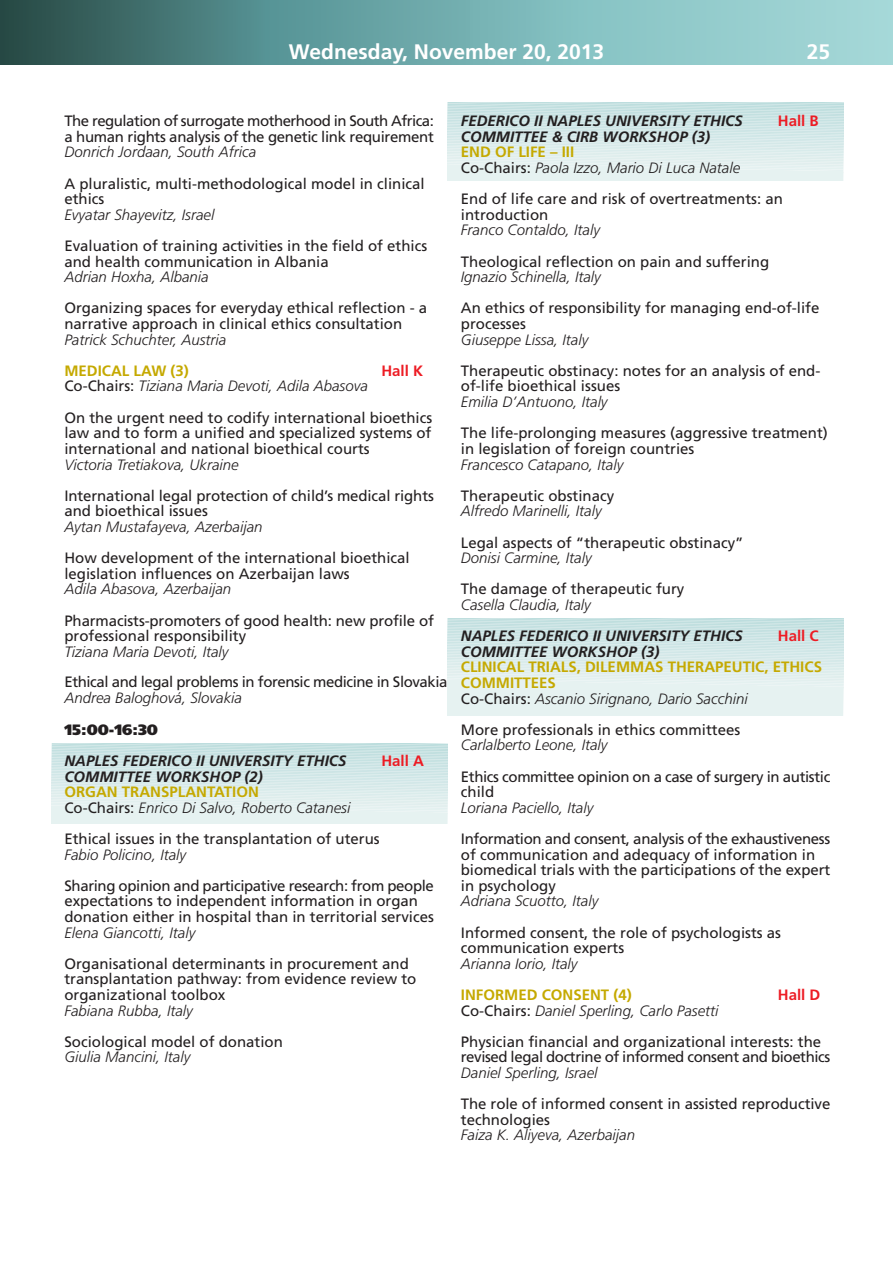
<style>
.page{position:relative;width:893px;height:1263px;background:#fff}
.page>*{position:absolute;margin:0;border:0;box-sizing:border-box;transform-origin:0 0}
.t1{font:700 21px "Frutiger";color:#fff}
.t2{font:15px/15.6px "Frutiger";color:#231f20}
.t3{font:italic 300 15px/15.6px "Frutiger";color:#231f20}
.t4{font:italic 700 15px "Frutiger";color:#231f20}
.t5{font:700 15px/15.6px "Frutiger";color:#c5a901}
.t6{font:15px/15.6px "Frutiger";letter-spacing:-.025em;color:#231f20}
.t7{font:15px/15.6px "Frutiger";letter-spacing:-.035em;color:#231f20}
.t8{font:15px "Frutiger";letter-spacing:-.03em;color:#231f20}
.t9{font:700 15px "Frutiger";color:#ed1c24}
.t10{font:900 15px "Frutiger";color:#231f20}
.s1{font-weight:300;font-style:italic}
.s2{font-weight:700;font-style:normal;color:#c5a901}
.s3{font-weight:400;font-style:normal}
.s4{font-weight:400;color:#231f20}
.s5{font-weight:300;font-style:italic;color:#231f20}
</style>
<div class="page">
<svg style="left:447px;top:103px;width:396px;height:78px;background:#d9eaea"></svg>
<svg style="left:447px;top:618px;width:396px;height:98px;background:#dbeceb"></svg>
<svg style="left:52px;top:744px;width:395px;height:80px;background:#d9ebea"></svg>
<div style="left:581px;top:0;width:311px;height:64px;background:linear-gradient(to right,#87c3c4,#a6d8d8)"></div>
<div style="left:469px;top:0;width:113px;height:64px;background:#7db9bb"></div>
<div style="left:266px;top:0;width:203px;height:64px;background:linear-gradient(to right,#569395,#75b0b1)"></div>
<div style="left:0;top:0;width:267px;height:64px;background:linear-gradient(to right,#264641,#579293)"></div>
<h1 class="t1" style="left:289px;top:43px;width:317px">Wednesday, November 20, 2013</h1>
<h1 class="t1" style="left:806px;top:43px;width:25px">25</h1>
<h1 class="t1" style="left:818px;top:43px;width:13px">9</h1>
<p class="t7" style="left:64px;top:114px;width:371px">The regulation of surrogate motherhood in South Africa: a human rights analysis of the genetic link requirement</p>
<p class="t3" style="left:64px;top:146px;width:193px">Donrich Jordaan, South Africa</p>
<p class="t2" style="left:64px;top:177px;width:362px">A pluralistic, multi-methodological model in clinical ethics</p>
<p class="t3" style="left:64px;top:208px;width:151px">Evyatar Shayevitz, Israel</p>
<p class="t2" style="left:64px;top:239px;width:364px">Evaluation of training activities in the field of ethics and health communication in Albania</p>
<p class="t3" style="left:64px;top:270px;width:146px">Adrian Hoxha, Albania</p>
<p class="t2" style="left:64px;top:302px;width:364px">Organizing spaces for everyday ethical reflection - a narrative approach in clinical ethics consultation</p>
<p class="t3" style="left:64px;top:333px;width:163px">Patrick Schuchter, Austria</p>
<p class="t5" style="left:64px;top:364px;width:126px">MEDICAL LAW (3)</p>
<p class="t9" style="left:381px;top:365px;width:43px">Hall K</p>
<p class="t2" style="left:64px;top:372px;width:369px;line-height:31.2px">Co-Chairs: <span class="s1">Tiziana Maria Devoti, Adila Abasova<br></span>On the urgent need to codify international bioethics</p>
<p class="t2" style="left:64px;top:426px;width:368px">law and to form a unified and specialized systems of international and national bioethical courts</p>
<p class="t3" style="left:64px;top:458px;width:176px">Victoria Tretiakova, Ukraine</p>
<p class="t2" style="left:64px;top:489px;width:371px">International legal protection of child’s medical rights and bioethical issues</p>
<p class="t3" style="left:64px;top:520px;width:200px">Aytan Mustafayeva, Azerbaijan</p>
<p class="t2" style="left:64px;top:551px;width:347px">How development of the international bioethical legislation influences on Azerbaijan laws</p>
<p class="t3" style="left:64px;top:582px;width:168px">Adila Abasova, Azerbaijan</p>
<p class="t2" style="left:64px;top:614px;width:371px">Pharmacists-promoters of good health: new profile of professional responsibility</p>
<p class="t3" style="left:64px;top:645px;width:166px">Tiziana Maria Devoti, Italy</p>
<p class="t8" style="left:64px;top:676px;width:384px">Ethical and legal problems in forensic medicine in Slovakia</p>
<p class="t3" style="left:64px;top:691px;width:179px">Andrea Baloghová, Slovakia</p>
<p class="t10" style="left:64px;top:723px;width:95px">15:00-16:30</p>
<p class="t4" style="left:64px;top:755px;width:283px">NAPLES FEDERICO II UNIVERSITY ETHICS</p>
<p class="t9" style="left:381px;top:755px;width:44px">Hall A</p>
<p class="t4" style="left:64px;top:770px;width:200px">COMMITTEE WORKSHOP (2)</p>
<p class="t3" style="left:64px;top:785px;width:287px"><span class="s2">ORGAN TRANSPLANTATION<br></span><span class="s3">Co-Chairs:</span> Enrico Di Salvo, Roberto Catanesi</p>
<p class="t2" style="left:64px;top:832px;width:317px">Ethical issues in the transplantation of uterus</p>
<p class="t3" style="left:64px;top:848px;width:123px">Fabio Policino, Italy</p>
<p class="t2" style="left:64px;top:879px;width:371px">Sharing opinion and participative research: from people expectations to independent information in organ donation either in hospital than in territorial services</p>
<p class="t3" style="left:64px;top:926px;width:132px">Elena Giancotti, Italy</p>
<p class="t2" style="left:64px;top:957px;width:353px">Organisational determinants in procurement and transplantation pathway: from evidence review to organizational toolbox</p>
<p class="t3" style="left:64px;top:1004px;width:130px">Fabiana Rubba, Italy</p>
<p class="t2" style="left:64px;top:1035px;width:220px">Sociological model of donation</p>
<p class="t3" style="left:64px;top:1050px;width:127px">Giulia Mancini, Italy</p>
<p class="t4" style="left:461px;top:115px;width:283px">FEDERICO II NAPLES UNIVERSITY ETHICS</p>
<p class="t9" style="left:777px;top:115px;width:42px">Hall B</p>
<p class="t4" style="left:461px;top:131px;width:251px">COMMITTEE &amp; CIRB WORKSHOP (3)</p>
<p class="t3" style="left:461px;top:146px;width:281px"><span class="s2">END OF LIFE – III<br></span><span class="s3">Co-Chairs:</span> Paola Izzo, Mario Di Luca Natale</p>
<p class="t2" style="left:461px;top:192px;width:323px">End of life care and risk of overtreatments: an introduction</p>
<p class="t3" style="left:461px;top:224px;width:141px">Franco Contaldo, Italy</p>
<p class="t2" style="left:461px;top:255px;width:310px">Theological reflection on pain and suffering</p>
<p class="t3" style="left:461px;top:270px;width:141px">Ignazio Schinella, Italy</p>
<p class="t2" style="left:461px;top:302px;width:360px">An ethics of responsibility for managing end-of-life processes</p>
<p class="t3" style="left:461px;top:333px;width:129px">Giuseppe Lissa, Italy</p>
<p class="t2" style="left:461px;top:364px;width:361px">Therapeutic obstinacy: notes for an analysis of end&shy;of-life bioethical issues</p>
<p class="t3" style="left:461px;top:395px;width:148px">Emilia D’Antuono, Italy</p>
<p class="t2" style="left:461px;top:426px;width:368px">The life-prolonging measures (aggressive treatment) in legislation of foreign countries</p>
<p class="t3" style="left:461px;top:458px;width:164px">Francesco Catapano, Italy</p>
<p class="t2" style="left:461px;top:489px;width:155px">Therapeutic obstinacy</p>
<p class="t3" style="left:461px;top:504px;width:142px">Alfredo Marinelli, Italy</p>
<p class="t2" style="left:461px;top:536px;width:284px">Legal aspects of “therapeutic obstinacy”</p>
<p class="t3" style="left:461px;top:551px;width:132px">Donisi Carmine, Italy</p>
<p class="t2" style="left:461px;top:582px;width:225px">The damage of therapeutic fury</p>
<p class="t3" style="left:461px;top:598px;width:131px">Casella Claudia, Italy</p>
<p class="t4" style="left:461px;top:630px;width:283px">NAPLES FEDERICO II UNIVERSITY ETHICS</p>
<p class="t9" style="left:777px;top:630px;width:42px">Hall C</p>
<p class="t4" style="left:461px;top:645px;width:200px">COMMITTEE WORKSHOP (3)</p>
<p class="t5" style="left:461px;top:660px;width:362px">CLINICAL TRIALS, DILEMMAS THERAPEUTIC, ETHICS<br>COMMITTEES<br><span class="s4">Co-Chairs:</span> <span class="s5">Ascanio Sirignano, Dario Sacchini</span></p>
<p class="t2" style="left:461px;top:723px;width:281px">More professionals in ethics committees</p>
<p class="t3" style="left:461px;top:738px;width:148px">Carlalberto Leone, Italy</p>
<p class="t6" style="left:461px;top:770px;width:371px">Ethics committee opinion on a case of surgery in autistic child</p>
<p class="t3" style="left:461px;top:801px;width:134px">Loriana Paciello, Italy</p>
<p class="t2" style="left:461px;top:832px;width:371px">Information and consent, analysis of the exhaustiveness of communication and adequacy of information in biomedical trials with the participations of the expert in psychology</p>
<p class="t3" style="left:461px;top:894px;width:139px">Adriana Scuotto, Italy</p>
<p class="t2" style="left:461px;top:926px;width:322px">Informed consent, the role of psychologists as communication experts</p>
<p class="t3" style="left:461px;top:957px;width:118px">Arianna Iorio, Italy</p>
<p class="t5" style="left:461px;top:988px;width:172px">INFORMED CONSENT (4)</p>
<p class="t9" style="left:777px;top:989px;width:44px">Hall D</p>
<p class="t2" style="left:461px;top:996px;width:362px;line-height:31.2px">Co-Chairs: <span class="s1">Daniel Sperling, Carlo Pasetti<br></span>Physician financial and organizational interests: the</p>
<p class="t6" style="left:461px;top:1050px;width:371px">revised legal doctrine of informed consent and bioethics</p>
<p class="t3" style="left:461px;top:1066px;width:138px">Daniel Sperling, Israel</p>
<p class="t2" style="left:461px;top:1097px;width:371px">The role of informed consent in assisted reproductive technologies</p>
<p class="t3" style="left:461px;top:1128px;width:176px">Faiza K. Aliyeva, Azerbaijan</p>
</div>
